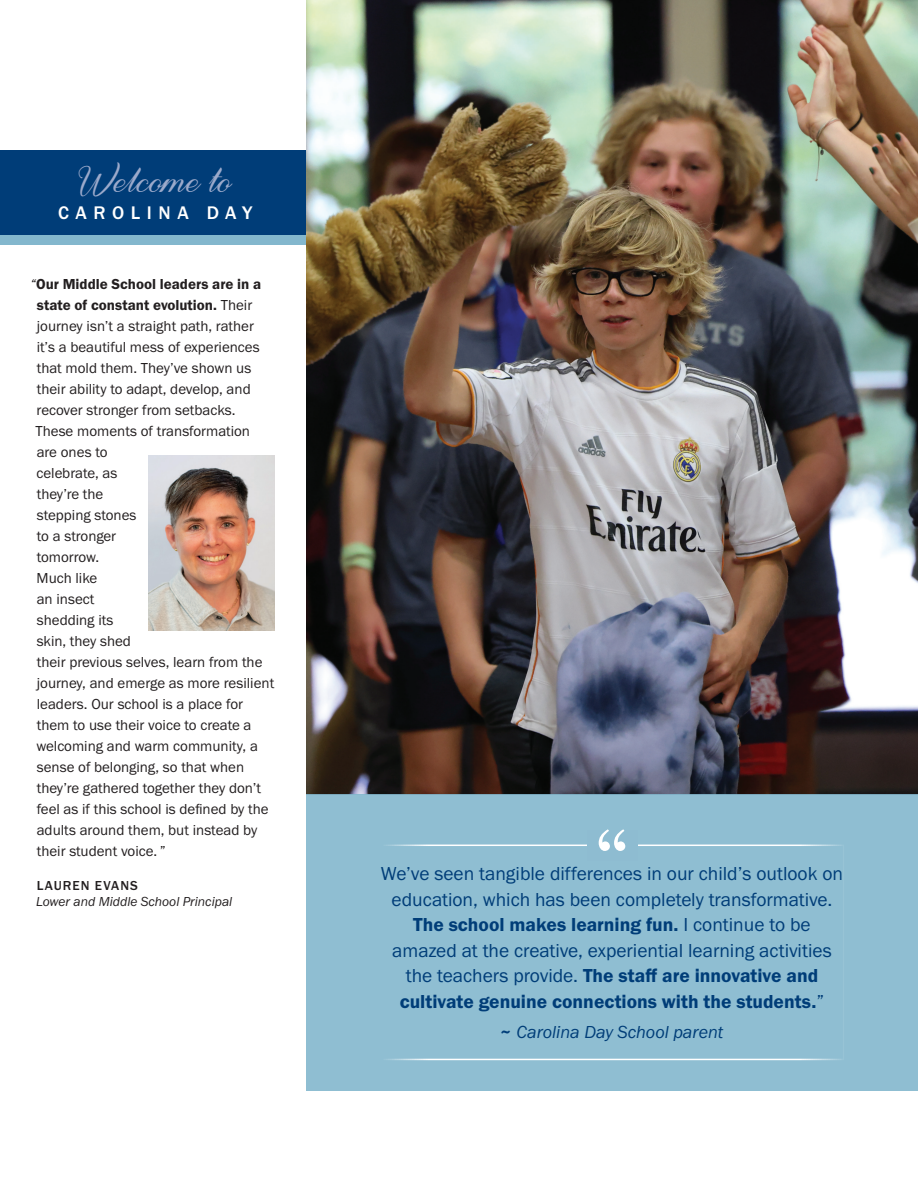
<style>
.page{position:relative;width:918px;height:1188px;background:#fff}
.page>*{position:absolute;margin:0;border:0;box-sizing:border-box;transform-origin:0 0}
.t1{font:31.05px "Maughan Script";color:#9caacb}
.t2{font:19.5px/25.5px "Franklin Gothic URW Boo";color:#003d78;text-align:center}
.t3{font:19.5px/25.5px "Franklin Gothic URW Dem";color:#003d78;text-align:center}
.t4{font:500 18.9px "Franklin Gothic URW";letter-spacing:.35em;color:#fff}
.t5{font:18px "Franklin Gothic URW Boo Ita";color:#003d78}
.t6{font:15px/21px "Franklin Gothic URW Boo";color:#231f20}
.t7{font:15px/21px "Franklin Gothic URW Dem";color:#231f20;text-align:center}
.t8{font:13.5px "Franklin Gothic URW Boo Ita";color:#231f20}
.t9{font:500 13.5px "Franklin Gothic URW";letter-spacing:.075em;color:#231f20}
.s1{font-family:"Franklin Gothic URW Boo Ita"}
.s2{font-family:"Franklin Gothic URW Boo"}
.s3{font-family:"Franklin Gothic URW";font-weight:500}
</style>
<div class="page">
<img style="left:306px;top:0;width:612px;height:794px">
<div style="left:0;top:150px;width:306px;height:86px;background:#003d78"></div>
<div style="left:0;top:236px;width:306px;height:9px;background:#83b7cd"></div>
<div style="left:306px;top:794px;width:612px;height:297px;background:#8fbed2"></div>
<div style="left:380px;top:845px;width:464px;height:215px;border:2px solid #fff"></div>
<div style="left:587px;top:830px;width:50px;height:31px;background:#8ebcd1"></div>
<svg style="left:599px;top:829px;width:26px;height:22px"></svg>
<img style="left:148px;top:455px;width:126px;height:175px">
<h1 class="t1" style="left:79px;top:163px;width:155px">Welcome to</h1>
<p class="t4" style="left:58px;top:201px;width:196px">CAROLINA DAY</p>
<p class="t7" style="left:31px;top:273px;width:232px"><span class="s1">“</span>Our Middle School leaders are in a state of constant evolution. <span class="s2">Their</span></p>
<p class="t6" style="left:35px;top:315px;width:240px">journey isn’t a straight path, rather it’s a beautiful mess of experiences that mold them. They’ve shown us their ability to adapt, develop, and recover stronger from setbacks.<br>These moments of transformation<br>are ones to<br>celebrate, as<br>they’re the<br>stepping stones<br>to a stronger<br>tomorrow.<br>Much like<br>an insect<br>shedding its<br>skin, they shed<br>their previous selves, learn from the journey, and emerge as more resilient leaders. Our school is a place for them to use their voice to create a welcoming and warm community, a sense of belonging, so that when they’re gathered together they don’t feel as if this school is defined by the adults around them, but instead by their student voice. ”</p>
<p class="t9" style="left:37px;top:877px;width:103px">LAUREN EVANS</p>
<p class="t8" style="left:36px;top:893px;width:198px">Lower and Middle School Principal</p>
<h2 class="t2" style="left:381px;top:860px;width:464px">We’ve seen tangible differences in our child’s outlook on education, which has been completely transformative.</h2>
<h2 class="t3" style="left:413px;top:912px;width:399px">The school makes learning fun. <span class="s2">I continue to be</span></h2>
<h2 class="t2" style="left:392px;top:937px;width:441px">amazed at the creative, experiential learning activities</h2>
<h2 class="t3" style="left:400px;top:963px;width:426px"><span class="s2">the teachers provide.</span> The staff are innovative and cultivate genuine connections with the students.<span class="s2">”</span></h2>
<p class="t5" style="left:501px;top:1020px;width:224px"><span class="s3">~</span> Carolina Day School parent</p>
</div>
